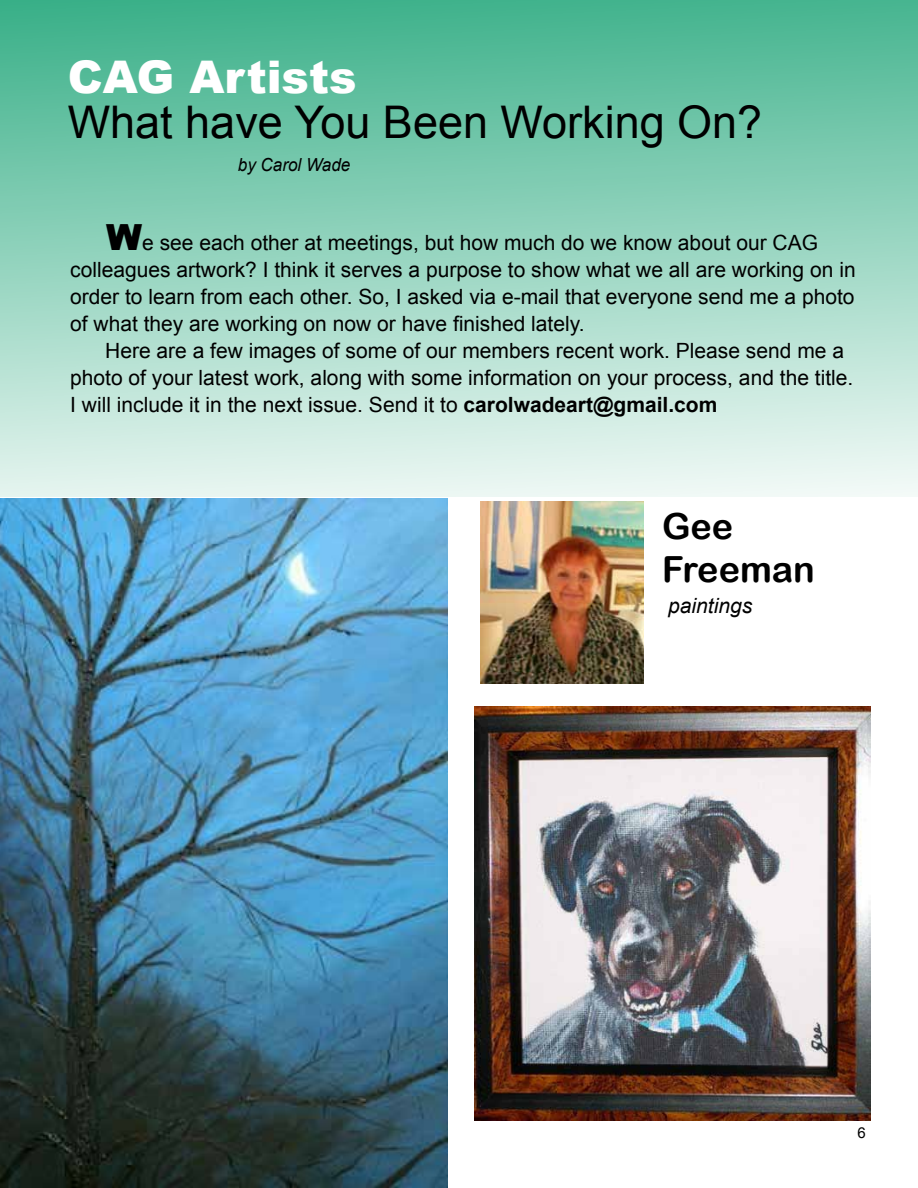
<style>
.page{position:relative;width:918px;height:1188px;background:#fff}
.page>*{position:absolute;margin:0;border:0;box-sizing:border-box;transform-origin:0 0}
.t1{font:45px "Arial";color:#000}
.t2{font:900 45px "Arial";color:#fff}
.t3{font:36px/43.2px "Arial Rounded MT Bold";color:#000}
.t4{font:21px/27px "Arial";color:#000}
.t5{font:italic 21px "Arial";color:#000}
.t6{font:italic 18px "Arial";color:#000;scale:.95 1}
.t7{font:15px "Arial";color:#000}
.s1{font-weight:900;font-size:36px}
.s2{font-weight:700}
</style>
<div class="page">
<div style="left:0;top:0;width:918px;height:497px;background:linear-gradient(to bottom,#3fb28c,#ecf7f3)"></div>
<img style="left:481px;top:501px;width:163px;height:183px">
<img style="left:475px;top:706px;width:396px;height:414px">
<img style="left:0;top:498px;width:447px;height:690px">
<h1 class="t2" style="left:68px;top:45px;width:290px">CAG Artists</h1>
<h1 class="t1" style="left:68px;top:93px;width:696px">What have You Been Working On?</h1>
<p class="t6" style="left:238px;top:153px;width:120px">by Carol Wade</p>
<p class="t4" style="left:70px;top:230px;width:787px;text-indent:36px"><span class="s1">W</span>e see each other at meetings, but how much do we know about our CAG colleagues artwork? I think it serves a purpose to show what we all are working on in order to learn from each other. So, I asked via e-mail that everyone send me a photo of what they are working on now or have finished lately.</p>
<p class="t4" style="left:70px;top:338px;width:785px;text-indent:35px">Here are a few images of some of our members recent work. Please send me a photo of your latest work, along with some information on your process, and the title.<br>I will include it in the next issue. Send it to <span class="s2">carolwadeart@gmail.com</span></p>
<h2 class="t3" style="left:662px;top:504px;width:155px">Gee<br>Freeman</h2>
<p class="t5" style="left:668px;top:592px;width:86px">paintings</p>
<p class="t7" style="left:858px;top:1123px;width:10px">6</p>
</div>
